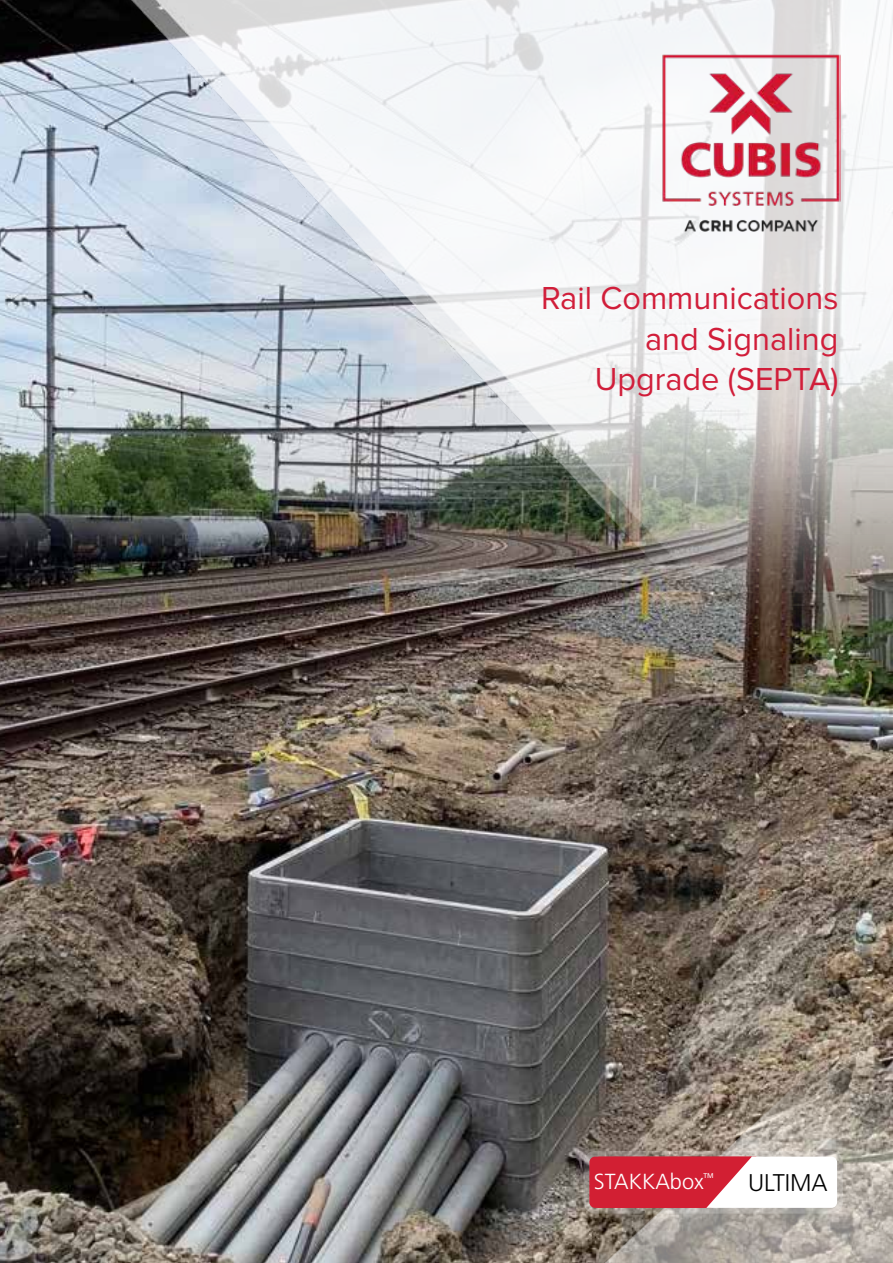
<style>
.page{position:relative;width:893px;height:1263px;background:#fff}
.page>*{position:absolute;margin:0;border:0;box-sizing:border-box;transform-origin:0 0}
.t1{font:33px/40.5px "Proxima Nova";color:#d11e3a;text-align:right}
.t2{font:300 24.15px "Frutiger";color:#000}
.t3{font:300 21.75px "Frutiger";color:#fff}
.t4{font:6.9px "Frutiger";color:#fff}
</style>
<div class="page">
<img style="left:0;top:0;width:893px;height:1263px">
<img style="left:13px;top:0;width:880px;height:876px">
<img style="left:660px;top:52px;width:181px;height:180px">
<img style="left:564px;top:958px;width:329px;height:305px">
<svg style="left:584px;top:1151px;width:259px;height:62px;background:#afa7a0"></svg>
<svg style="left:589px;top:1156px;width:248px;height:52px"></svg>
<p class="t1" style="left:541px;top:279px;width:299px">Rail Communications and Signaling<br>Upgrade (SEPTA)</p>
<p class="t3" style="left:594px;top:1169px;width:111px">STAKKAbox</p>
<p class="t2" style="left:748px;top:1169px;width:81px">ULTIMA</p>
<p class="t4" style="left:703px;top:1171px;width:12px">TM</p>
</div>
